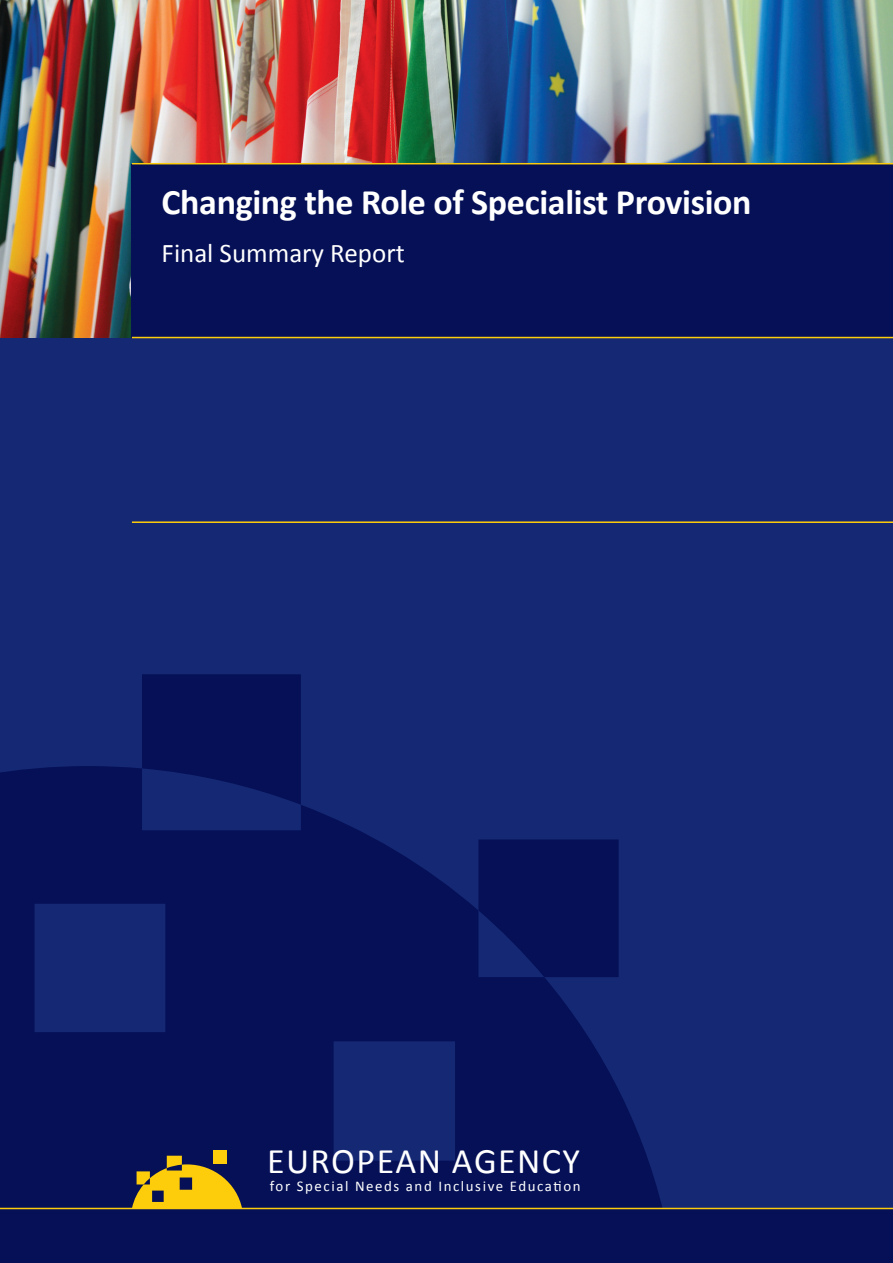
<style>
.page{position:relative;width:893px;height:1263px;background:#fff}
.page>*{position:absolute;margin:0;border:0;box-sizing:border-box;transform-origin:0 0}
.t1{font:700 36px "Calibri";letter-spacing:-.01em;color:#fff}
.t2{font:36px "Calibri";letter-spacing:.04em;color:#fff}
.t3{font:27px "Calibri";color:#fff}
.t4{font:14.85px "Calibri";letter-spacing:.105em;color:#fff}
</style>
<div class="page">
<div style="left:0;top:0;width:892px;height:1263px;background:#152874"></div>
<hr style="left:132px;top:521px;width:760px;height:2px;background:#fdcc0b">
<div style="left:142px;top:674px;width:159px;height:92px;background:#051056"></div>
<svg style="left:0;top:766px;width:667px;height:442px;fill:#051056"></svg>
<img style="left:0;top:0;width:892px;height:337px">
<div style="left:132px;top:164px;width:760px;height:173px;background:#051056"></div>
<hr style="left:132px;top:163px;width:760px;height:1px;background:#fdcc0b">
<div style="left:213px;top:1150px;width:14px;height:13px;background:#fdcc0b"></div>
<svg style="left:132px;top:1156px;width:110px;height:52px;background:#a28726"></svg>
<div style="left:0;top:1208px;width:892px;height:55px;background:#051056"></div>
<hr style="left:132px;top:337px;width:760px;height:1px;background:#fdcc0b">
<p class="t1" style="left:162px;top:180px;width:591px">Changing the Role of Specialist Provision</p>
<h1 class="t3" style="left:162px;top:236px;width:245px">Final Summary Report</h1>
<p class="t2" style="left:267px;top:1138px;width:314px">EUROPEAN AGENCY</p>
<p class="t4" style="left:270px;top:1177px;width:312px">for Special Needs and Inclusive Education</p>
</div>
